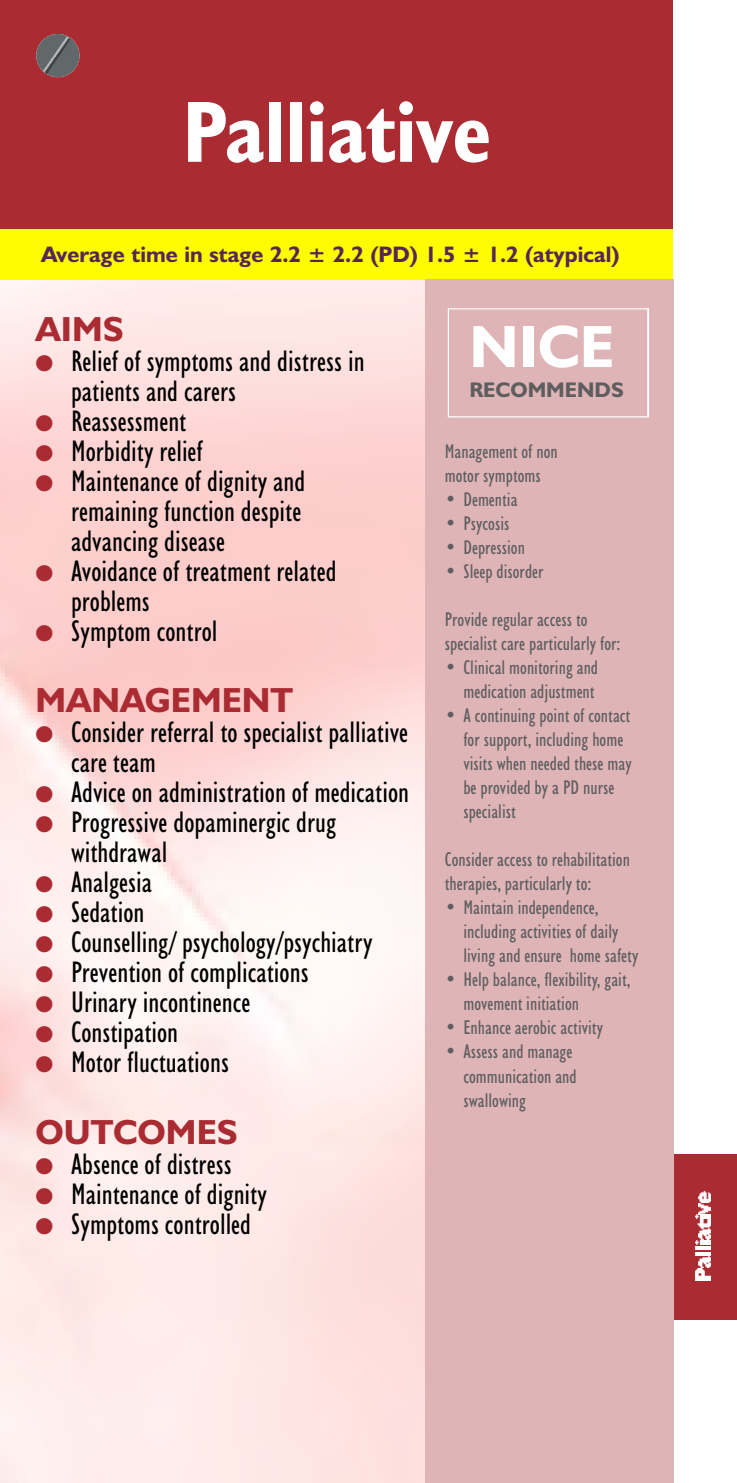
<style>
.page{position:relative;width:737px;height:1483px;background:#fff}
.page>*{position:absolute;margin:0;border:0;box-sizing:border-box;transform-origin:0 0}
.t1{font:700 condensed 87.5px "Humanist 521 BT";color:#fff}
.t2{font:700 60px "Humanist 521 BT";color:#fff}
.t3{font:700 35px "Humanist 521 BT";color:#ab2b33}
.t4{font:condensed 30px/30px "Humanist 521 BT";color:#000}
.t5{font:700 22.5px "Humanist 521 BT";color:#572655}
.t6{font:700 21.25px "Humanist 521 BT";color:#5e5e5e}
.t7{font:condensed 20px/24px "Humanist 521 BT";color:#5e5e5e}
.s1{color:#ab2b33}
</style>
<div class="page">
<div style="left:0;top:1154px;width:736px;height:165px;background:#ab2b33"></div>
<img style="left:695px;top:1268px;width:14px;height:12px">
<svg style="left:698px;top:1256px;width:11px;height:12px"></svg>
<img style="left:695px;top:1252px;width:14px;height:4px">
<img style="left:695px;top:1246px;width:14px;height:4px">
<img style="left:695px;top:1241px;width:14px;height:3px">
<svg style="left:698px;top:1228px;width:11px;height:11px"></svg>
<img style="left:697px;top:1220px;width:12px;height:8px">
<img style="left:695px;top:1214px;width:14px;height:4px">
<svg style="left:698px;top:1191px;width:11px;height:23px"></svg>
<img style="left:0;top:280px;width:424px;height:1203px">
<div style="left:0;top:0;width:672px;height:230px;background:#ab2b33"></div>
<div style="left:0;top:230px;width:672px;height:50px;background:#fffc00"></div>
<div style="left:424px;top:279px;width:248px;height:1204px;background:#dfb4b7"></div>
<svg style="left:36px;top:34px;width:43px;height:43px"></svg>
<svg style="left:447px;top:308px;width:201px;height:109px"></svg>
<h1 class="t1" style="left:183px;top:102px;width:310px">Palliative</h1>
<p class="t5" style="left:41px;top:247px;width:579px">Average time in stage 2.2 ± 2.2 (PD) 1.5 ± 1.2 (atypical)</p>
<h3 class="t3" style="left:36px;top:317px;width:89px">AIMS</h3>
<h3 class="t4" style="left:71px;top:349px;width:295px;text-indent:-35px"><span class="s1">●</span> Relief of symptoms and distress in patients and carers</h3>
<h3 class="t4" style="left:36px;top:409px;width:152px"><span class="s1">●</span> Reassessment</h3>
<h3 class="t4" style="left:36px;top:439px;width:169px"><span class="s1">●</span> Morbidity relief</h3>
<h3 class="t4" style="left:71px;top:469px;width:235px;text-indent:-35px"><span class="s1">●</span> Maintenance of dignity and remaining function despite advancing disease</h3>
<h3 class="t4" style="left:71px;top:559px;width:267px;text-indent:-35px"><span class="s1">●</span> Avoidance of treatment related problems</h3>
<h3 class="t4" style="left:36px;top:619px;width:183px"><span class="s1">●</span> Symptom control</h3>
<h3 class="t3" style="left:36px;top:687px;width:259px">MANAGEMENT</h3>
<h3 class="t4" style="left:71px;top:720px;width:338px;text-indent:-35px"><span class="s1">●</span> Consider referral to specialist palliative care team</h3>
<h3 class="t4" style="left:36px;top:780px;width:375px"><span class="s1">●</span> Advice on administration of medication</h3>
<h3 class="t4" style="left:71px;top:810px;width:266px;text-indent:-35px"><span class="s1">●</span> Progressive dopaminergic drug withdrawal</h3>
<h3 class="t4" style="left:36px;top:870px;width:118px"><span class="s1">●</span> Analgesia</h3>
<h3 class="t4" style="left:36px;top:900px;width:110px"><span class="s1">●</span> Sedation</h3>
<h3 class="t4" style="left:36px;top:930px;width:338px"><span class="s1">●</span> Counselling/ psychology/psychiatry</h3>
<h3 class="t4" style="left:36px;top:960px;width:274px"><span class="s1">●</span> Prevention of complications</h3>
<h3 class="t4" style="left:36px;top:990px;width:216px"><span class="s1">●</span> Urinary incontinence</h3>
<h3 class="t4" style="left:36px;top:1020px;width:144px"><span class="s1">●</span> Constipation</h3>
<h3 class="t4" style="left:36px;top:1050px;width:195px"><span class="s1">●</span> Motor fluctuations</h3>
<h3 class="t3" style="left:36px;top:1119px;width:203px">OUTCOMES</h3>
<h3 class="t4" style="left:36px;top:1152px;width:197px"><span class="s1">●</span> Absence of distress</h3>
<h3 class="t4" style="left:36px;top:1182px;width:232px"><span class="s1">●</span> Maintenance of dignity</h3>
<h3 class="t4" style="left:36px;top:1212px;width:217px"><span class="s1">●</span> Symptoms controlled</h3>
<h2 class="t2" style="left:469px;top:326px;width:146px">NICE</h2>
<p class="t6" style="left:469px;top:382px;width:156px">RECOMMENDS</p>
<p class="t7" style="left:444px;top:442px;width:114px">Management of non motor symptoms</p>
<p class="t7" style="left:444px;top:490px;width:74px">• Dementia</p>
<p class="t7" style="left:444px;top:514px;width:66px">• Psycosis</p>
<p class="t7" style="left:444px;top:538px;width:82px">• Depression</p>
<p class="t7" style="left:444px;top:562px;width:100px">• Sleep disorder</p>
<p class="t7" style="left:444px;top:610px;width:177px">Provide regular access to specialist care particularly for:</p>
<p class="t7" style="left:444px;top:658px;width:155px;text-align:right">• Clinical monitoring and medication adjustment</p>
<p class="t7" style="left:463px;top:706px;width:170px;text-indent:-19px">• A continuing point of contact for support, including home visits when needed these may be provided by a PD nurse specialist</p>
<p class="t7" style="left:444px;top:850px;width:186px">Consider access to rehabilitation therapies, particularly to:</p>
<p class="t7" style="left:463px;top:898px;width:176px;text-indent:-19px">• Maintain independence, including activities of daily living and ensure home safety</p>
<p class="t7" style="left:463px;top:970px;width:168px;text-indent:-19px">• Help balance, flexibility, gait, movement initiation</p>
<p class="t7" style="left:444px;top:1018px;width:159px">• Enhance aerobic activity</p>
<p class="t7" style="left:463px;top:1042px;width:115px;text-indent:-19px">• Assess and manage communication and swallowing</p>
</div>
